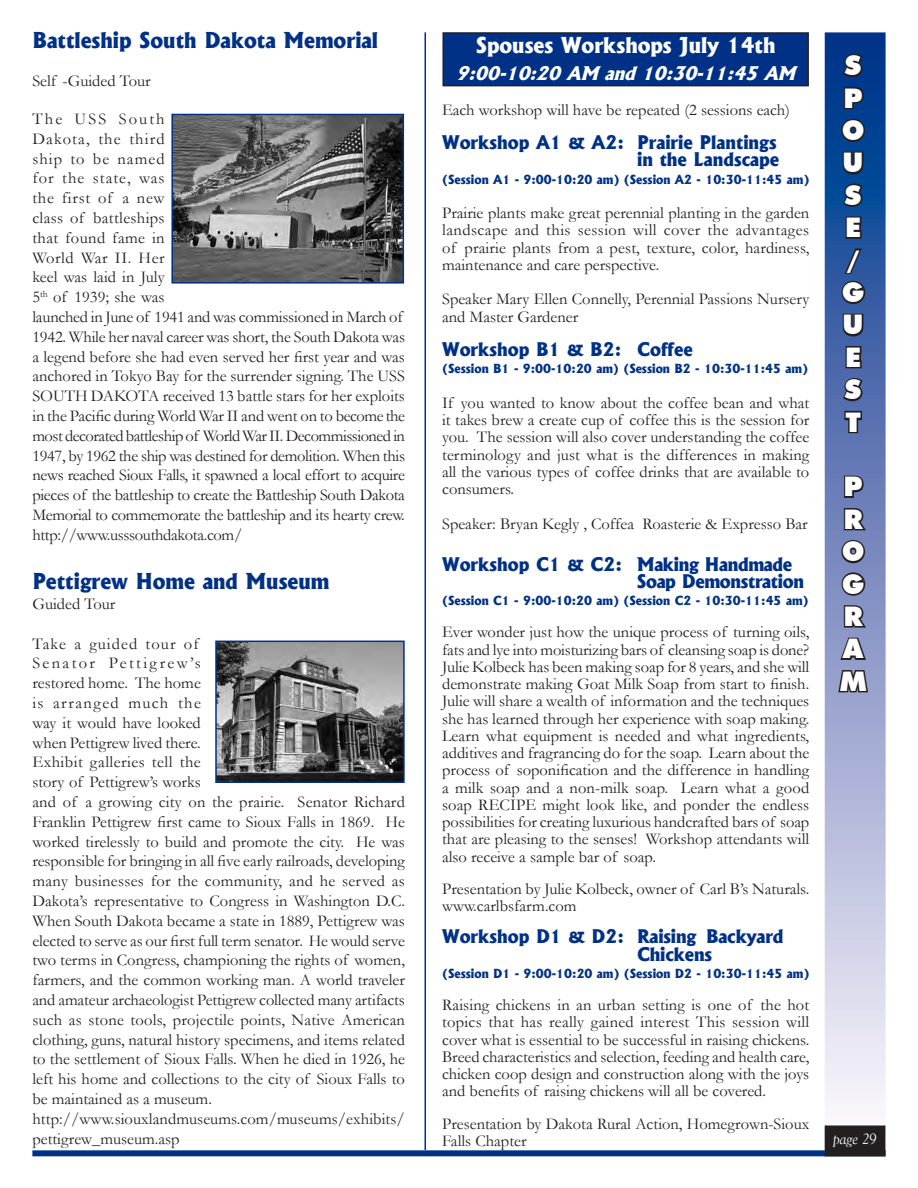
<style>
.page{position:relative;width:918px;height:1188px;background:#fff}
.page>*{position:absolute;margin:0;border:0;box-sizing:border-box;transform-origin:0 0}
.t1{font:900 27px/32.4px "Futura BT";color:#fff}
.t2{font:800 21px "Albertus";color:#003186}
.t3{font:800 21px "Albertus";color:#fff}
.t4{font:800 18px/17.2px "Albertus";color:#003186;text-align:right}
.t5{font:800 18px/17.2px "Albertus";letter-spacing:-.02em;color:#003186}
.t6{font:italic 800 18px "Albertus";color:#fff}
.t7{font:16.5px/19.8px "Garamond";color:#231f20}
.t8{font:italic 15px "Goudy";color:#fff}
.t9{font:800 12px "Albertus";color:#003186}
</style>
<div class="page">
<div style="left:443px;top:33px;width:365px;height:53px;background:#003186"></div>
<div style="left:442px;top:32px;width:367px;height:54px;border:2px solid #231f20"></div>
<svg style="left:828px;top:35px;width:55px;height:1091px;background:#879ac7"></svg>
<div style="left:825px;top:32px;width:61px;height:1124px;border:2px solid #fff"></div>
<div style="left:32px;top:1150px;width:854px;height:6px;background:#003186"></div>
<svg style="left:841px;top:52px;width:23px;height:27px"></svg>
<svg style="left:842px;top:85px;width:24px;height:26px"></svg>
<svg style="left:839px;top:117px;width:28px;height:27px"></svg>
<svg style="left:841px;top:150px;width:24px;height:59px"></svg>
<svg style="left:844px;top:215px;width:19px;height:25px"></svg>
<svg style="left:839px;top:247px;width:28px;height:59px;background:#2a487c"></svg>
<svg style="left:841px;top:312px;width:24px;height:27px"></svg>
<svg style="left:844px;top:345px;width:19px;height:25px"></svg>
<svg style="left:841px;top:376px;width:23px;height:27px"></svg>
<svg style="left:843px;top:409px;width:21px;height:26px"></svg>
<svg style="left:842px;top:474px;width:24px;height:25px"></svg>
<svg style="left:842px;top:506px;width:27px;height:26px"></svg>
<svg style="left:839px;top:538px;width:30px;height:91px;background:#636b8f"></svg>
<svg style="left:837px;top:636px;width:33px;height:62px;background:#6f7594"></svg>
<div style="left:825px;top:1126px;width:60px;height:30px;background:#231f20"></div>
<hr style="left:424px;top:32px;width:2px;height:1118px;background:#003186">
<img style="left:174px;top:117px;width:227px;height:164px">
<div style="left:171px;top:114px;width:233px;height:170px;border:2px solid #003186"></div>
<img style="left:218px;top:644px;width:184px;height:136px">
<div style="left:215px;top:641px;width:190px;height:142px;border:2px solid #003186"></div>
<p class="t2" style="left:32px;top:27px;width:347px">Battleship South Dakota Memorial</p>
<p class="t7" style="left:32px;top:71px;width:120px">Self -Guided Tour</p>
<p class="t7" style="left:32px;top:108px;width:374px">The USS South<br>Dakota, the third<br>ship to be named<br>for the state, was<br>the first of a new<br>class of battleships<br>that found fame in<br>World War II. Her<br>keel was laid in July<br>5<sup>th</sup> of 1939; she was<br>launched in June of 1941 and was commissioned in March of 1942. While her naval career was short, the South Dakota was a legend before she had even served her first year and was anchored in Tokyo Bay for the surrender signing. The USS SOUTH DAKOTA received 13 battle stars for her exploits in the Pacific during World War II and went on to become the most decorated battleship of World War II. Decommissioned in 1947, by 1962 the ship was destined for demolition. When this news reached Sioux Falls, it spawned a local effort to acquire pieces of the battleship to create the Battleship South Dakota Memorial to commemorate the battleship and its hearty crew. http://www.usssouthdakota.com/</p>
<p class="t2" style="left:32px;top:568px;width:299px">Pettigrew Home and Museum</p>
<p class="t7" style="left:32px;top:594px;width:84px">Guided Tour</p>
<p class="t7" style="left:32px;top:633px;width:374px">Take a guided tour of<br>Senator Pettigrew’s<br>restored home. The home<br>is arranged much the<br>way it would have looked<br>when Pettigrew lived there.<br>Exhibit galleries tell the<br>story of Pettigrew’s works<br>and of a growing city on the prairie. Senator Richard Franklin Pettigrew first came to Sioux Falls in 1869. He worked tirelessly to build and promote the city. He was responsible for bringing in all five early railroads, developing many businesses for the community, and he served as Dakota’s representative to Congress in Washington D.C.<br>When South Dakota became a state in 1889, Pettigrew was elected to serve as our first full term senator. He would serve two terms in Congress, championing the rights of women, farmers, and the common working man. A world traveler and amateur archaeologist Pettigrew collected many artifacts such as stone tools, projectile points, Native American clothing, guns, natural history specimens, and items related to the settlement of Sioux Falls. When he died in 1926, he left his home and collections to the city of Sioux Falls to be maintained as a museum. http://www.siouxlandmuseums.com/museums/exhibits/ pettigrew_museum.asp</p>
<p class="t3" style="left:476px;top:32px;width:301px">Spouses Workshops July 14th</p>
<p class="t6" style="left:456px;top:62px;width:347px">9:00-10:20 AM and10:30-11:45 AM</p>
<p class="t7" style="left:442px;top:99px;width:350px">Each workshop will have be repeated (2 sessions each)</p>
<p class="t4" style="left:442px;top:134px;width:339px">Workshop A1 &amp; A2: Prairie Plantings in the Landscape</p>
<p class="t9" style="left:442px;top:172px;width:369px">(Session A1 - 9:00-10:20 am) (Session A2 - 10:30-11:45 am)</p>
<p class="t7" style="left:442px;top:204px;width:369px;line-height:17.2px;text-align:justify">Prairie plants make great perennial planting in the garden landscape and this session will cover the advantages of prairie plants from a pest, texture, color, hardiness, maintenance and care perspective.</p>
<p class="t7" style="left:442px;top:290px;width:369px;line-height:17.2px">Speaker Mary Ellen Connelly, Perennial Passions Nursery and Master Gardener</p>
<p class="t4" style="left:442px;top:341px;width:252px">Workshop B1 &amp; B2: Coffee</p>
<p class="t9" style="left:442px;top:361px;width:368px">(Session B1 - 9:00-10:20 am) (Session B2 - 10:30-11:45 am)</p>
<p class="t7" style="left:442px;top:394px;width:369px;line-height:17.2px;text-align:justify">If you wanted to know about the coffee bean and what it takes brew a create cup of coffee this is the session for you. The session will also cover understanding the coffee terminology and just what is the differences in making all the various types of coffee drinks that are available to consumers.</p>
<p class="t7" style="left:442px;top:513px;width:367px">Speaker: Bryan Kegly , Coffea Roasterie &amp; Expresso Bar</p>
<p class="t5" style="left:637px;top:555px;width:169px;text-indent:-195px">Workshop C1 &amp; C2: Making Handmade<br>Soap Demonstration</p>
<p class="t9" style="left:442px;top:593px;width:368px">(Session C1 - 9:00-10:20 am) (Session C2 - 10:30-11:45 am)</p>
<p class="t7" style="left:442px;top:623px;width:369px;line-height:17.2px;text-align:justify">Ever wonder just how the unique process of turning oils, fats and lye into moisturizing bars of cleansing soap is done?<br>Julie Kolbeck has been making soap for 8 years, and she will demonstrate making Goat Milk Soap from start to finish.<br>Julie will share a wealth of information and the techniques she has learned through her experience with soap making.<br>Learn what equipment is needed and what ingredients, additives and fragrancing do for the soap. Learn about the process of soponification and the difference in handling a milk soap and a non-milk soap. Learn what a good soap RECIPE might look like, and ponder the endless possibilities for creating luxurious handcrafted bars of soap that are pleasing to the senses! Workshop attendants will also receive a sample bar of soap.</p>
<p class="t7" style="left:442px;top:880px;width:369px;line-height:17.2px">Presentation by Julie Kolbeck, owner of Carl B’s Naturals. www.carlbsfarm.com</p>
<p class="t4" style="left:637px;top:928px;width:148px;text-align:left;text-indent:-195px">Workshop D1 &amp; D2: Raising Backyard<br>Chickens</p>
<p class="t9" style="left:442px;top:966px;width:369px">(Session D1 - 9:00-10:20 am) (Session D2 - 10:30-11:45 am)</p>
<p class="t7" style="left:442px;top:996px;width:369px;line-height:17.2px;text-align:justify">Raising chickens in an urban setting is one of the hot topics that has really gained interest This session will cover what is essential to be successful in raising chickens.<br>Breed characteristics and selection, feeding and health care, chicken coop design and construction along with the joys and benefits of raising chickens will all be covered.</p>
<p class="t7" style="left:442px;top:1114px;width:369px;line-height:17.2px">Presentation by Dakota Rural Action, Homegrown-Sioux<br>Falls Chapter</p>
<h1 class="t1" style="left:842px;top:49px;width:24px">S<br>P<br>O<br>U<br>S<br>E /<br>G<br>U<br>E<br>S<br>T</h1>
<h1 class="t1" style="left:840px;top:470px;width:28px">P<br>R<br>O<br>G<br>R<br>A<br>M</h1>
<p class="t8" style="left:833px;top:1130px;width:45px">page 29</p>
</div>
